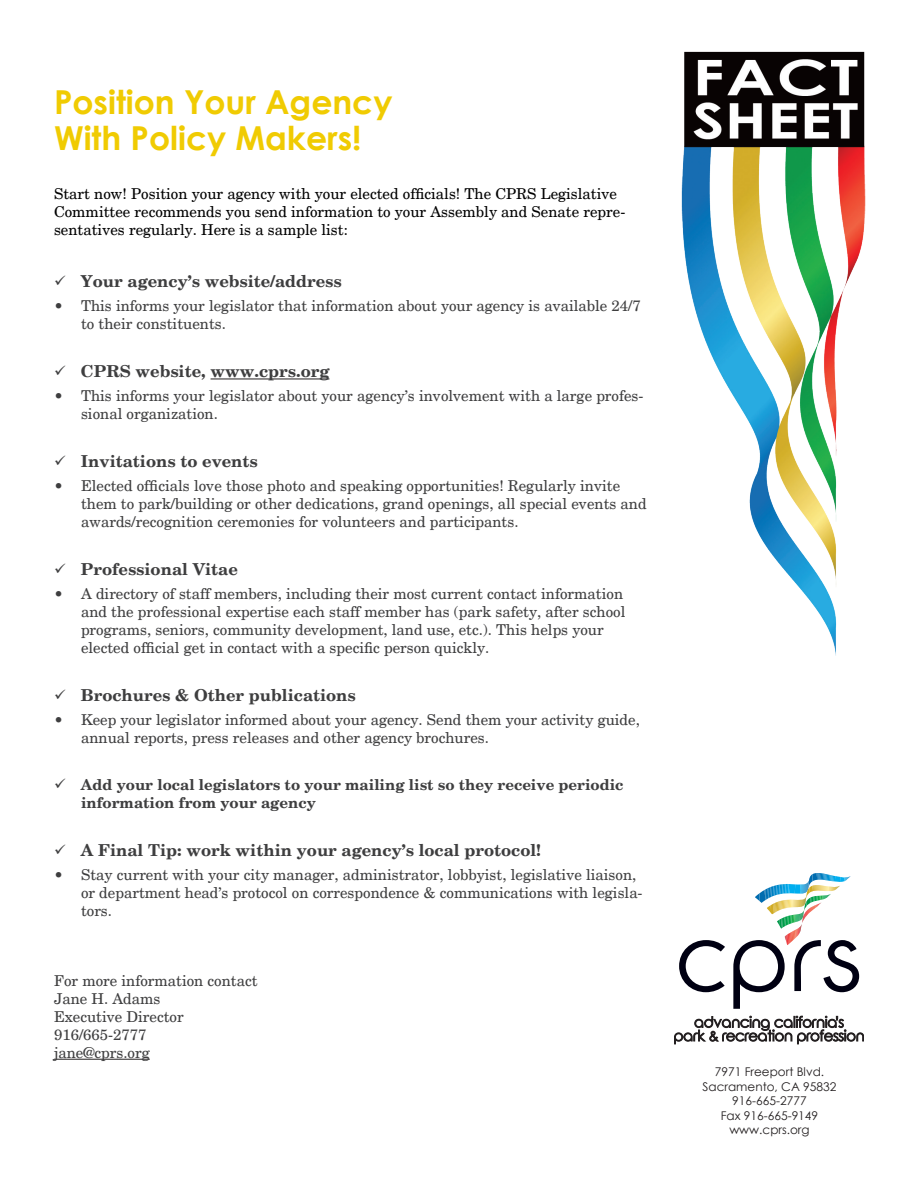
<style>
.page{position:relative;width:918px;height:1188px;background:#fff}
.page>*{position:absolute;margin:0;border:0;box-sizing:border-box;transform-origin:0 0}
.Headline{font:700 33px/36px "Century Gothic";color:#f0cb02}
.BODY_BULLET{font:700 16.5px "New Century Schlbk";color:#3e3e3f}
.BODY_BULLET-2{font:15px/18px "New Century Schlbk";color:#3e3e3f}
.Body_Text{font:15px/18px "New Century Schlbk";color:#000}
.BODY_BULLET-3{font:700 15px/18px "New Century Schlbk";color:#3e3e3f}
.t1{font:12px "Century Gothic";color:#231f20}
</style>
<div class="page">
<svg style="left:679px;top:873px;width:180px;height:136px"></svg>
<svg style="left:674px;top:1015px;width:190px;height:29px"></svg>
<hr style="left:211px;top:379px;width:118px;height:1px;background:#231f20">
<hr style="left:54px;top:1059px;width:96px;height:1px;background:#231f20">
<img style="left:681px;top:51px;width:185px;height:605px">
<p class="Headline" style="left:54px;top:82px;width:340px">Position Your Agency<br>With Policy Makers!</p>
<p class="Body_Text" style="left:54px;top:185px;width:573px">Start now! Position your agency with your elected officials! The CPRS Legislative<br>Committee recommends you send information to your Assembly and Senate repre&shy;sentatives regularly. Here is a sample list:</p>
<p class="BODY_BULLET" style="left:54px;top:271px;width:289px">✓ Your agency’s website/address</p>
<p class="BODY_BULLET-2" style="left:81px;top:297px;width:561px;text-indent:-27px">• This informs your legislator that information about your agency is available 24/7 to their constituents.</p>
<p class="BODY_BULLET" style="left:54px;top:361px;width:277px">✓ CPRS website, www.cprs.org</p>
<p class="BODY_BULLET-2" style="left:81px;top:387px;width:564px;text-indent:-27px">• This informs your legislator about your agency’s involvement with a large profes&shy;sional organization.</p>
<p class="BODY_BULLET" style="left:54px;top:451px;width:205px">✓ Invitations to events</p>
<p class="BODY_BULLET-2" style="left:81px;top:477px;width:567px;text-indent:-27px">• Elected officials love those photo and speaking opportunities! Regularly invite them to park/building or other dedications, grand openings, all special events and awards/recognition ceremonies for volunteers and participants.</p>
<p class="BODY_BULLET" style="left:54px;top:559px;width:185px">✓ Professional Vitae</p>
<p class="BODY_BULLET-2" style="left:81px;top:585px;width:546px;text-indent:-27px">• A directory of staff members, including their most current contact information and the professional expertise each staff member has (park safety, after school programs, seniors, community development, land use, etc.). This helps your elected official get in contact with a specific person quickly.</p>
<p class="BODY_BULLET" style="left:54px;top:685px;width:303px">✓ Brochures &amp; Other publications</p>
<p class="BODY_BULLET-2" style="left:81px;top:711px;width:560px;text-indent:-27px">• Keep your legislator informed about your agency. Send them your activity guide, annual reports, press releases and other agency brochures.</p>
<p class="BODY_BULLET-3" style="left:81px;top:776px;width:544px;text-indent:-27px">✓ Add your local legislators to your mailing list so they receive periodic information from your agency</p>
<p class="BODY_BULLET" style="left:54px;top:840px;width:489px">✓ A Final Tip: work within your agency’s local protocol!</p>
<p class="BODY_BULLET-2" style="left:81px;top:865px;width:563px;text-indent:-27px">• Stay current with your city manager, administrator, lobbyist, legislative liaison, or department head’s protocol on correspondence &amp; communications with legisla&shy;tors.</p>
<p class="BODY_BULLET-2" style="left:54px;top:972px;width:205px">For more information contact</p>
<p class="BODY_BULLET-2" style="left:54px;top:990px;width:108px">Jane H. Adams</p>
<p class="BODY_BULLET-2" style="left:54px;top:1008px;width:131px">Executive Director</p>
<p class="BODY_BULLET-2" style="left:54px;top:1026px;width:94px">916/665-2777</p>
<p class="BODY_BULLET-2" style="left:54px;top:1044px;width:97px">jane@cprs.org</p>
<p class="t1" style="left:715px;top:1064px;width:111px">7971 Freeport Blvd.</p>
<p class="t1" style="left:703px;top:1078px;width:135px">Sacramento, CA 95832</p>
<p class="t1" style="left:732px;top:1092px;width:76px">916-665-2777</p>
<p class="t1" style="left:721px;top:1107px;width:99px">Fax 916-665-9149</p>
<p class="t1" style="left:729px;top:1121px;width:82px">www.cprs.org</p>
</div>
